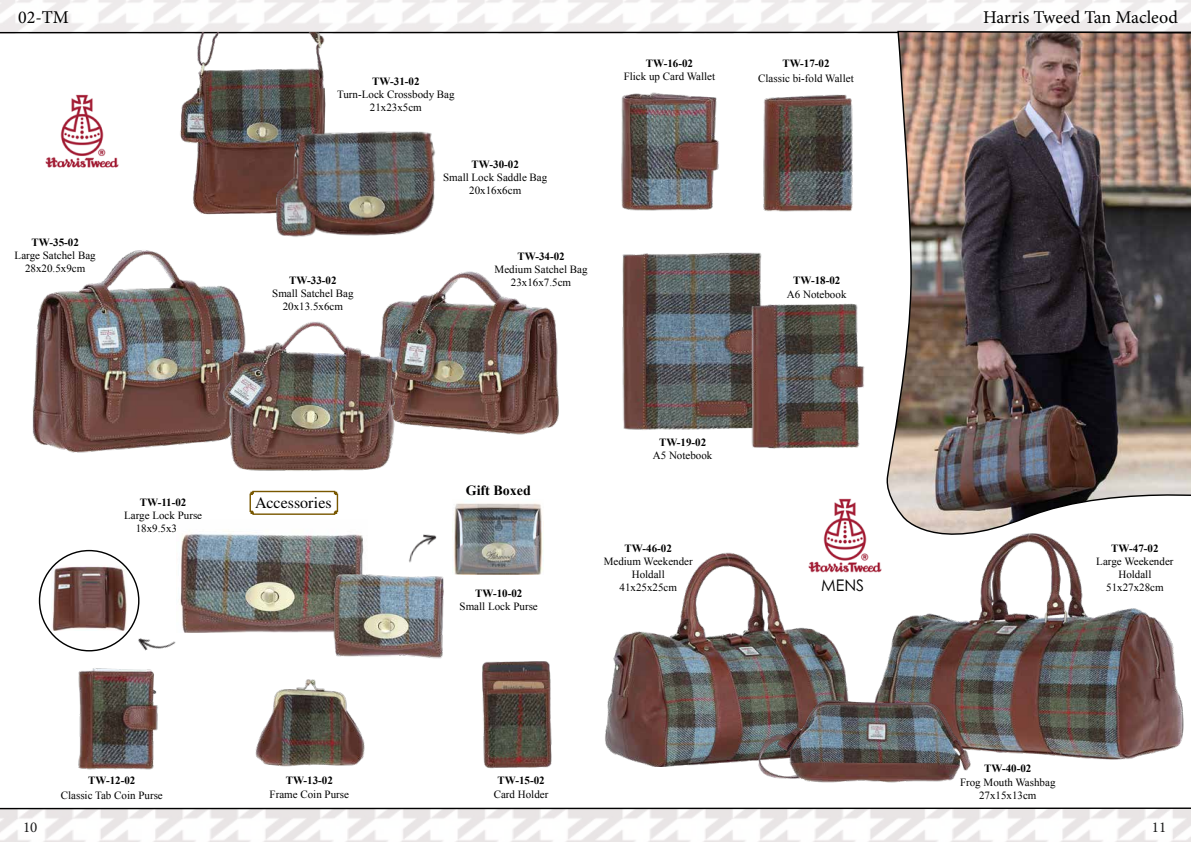
<style>
.page{position:relative;width:1191px;height:842px;background:#fff}
.page>*{position:absolute;margin:0;border:0;box-sizing:border-box;transform-origin:0 0}
.t1{font:18px "Minion Pro";letter-spacing:-.005em;color:#000}
.t2{font:16px "STIX General";color:#000}
.t3{font:300 16px "ST Heiti TC";color:#000}
.t4{font:15px "Minion Pro";color:#000}
.t5{font:700 14px "Times New Roman";color:#000}
.t6{font:11px/13.2px "Times New Roman";color:#000;text-align:center}
.t7{font:700 11px "Times New Roman";color:#000}
</style>
<div class="page">
<img style="left:255px;top:679px;width:110px;height:88px">
<img style="left:482px;top:661px;width:70px;height:108px">
<img style="left:78px;top:668px;width:80px;height:102px">
<img style="left:0;top:810px;width:1191px;height:32px">
<svg style="left:0;top:807px;width:1191px;height:3px;background:#888787"></svg>
<svg style="left:0;top:31px;width:1191px;height:3px;background:#757474"></svg>
<img style="left:170px;top:33px;width:222px;height:182px">
<img style="left:32px;top:250px;width:209px;height:203px">
<img style="left:387px;top:271px;width:172px;height:164px">
<img style="left:210px;top:308px;width:200px;height:163px">
<img style="left:275px;top:123px;width:161px;height:114px">
<img style="left:45px;top:94px;width:74px;height:74px">
<img style="left:180px;top:534px;width:184px;height:99px">
<img style="left:51px;top:554px;width:76px;height:77px">
<img style="left:452px;top:503px;width:91px;height:72px">
<img style="left:328px;top:561px;width:116px;height:98px">
<img style="left:133px;top:618px;width:49px;height:33px">
<img style="left:401px;top:534px;width:43px;height:37px">
<svg style="left:249px;top:490px;width:90px;height:25px"></svg>
<img style="left:621px;top:92px;width:98px;height:119px">
<img style="left:763px;top:94px;width:90px;height:118px">
<img style="left:622px;top:252px;width:140px;height:178px">
<img style="left:728px;top:299px;width:137px;height:150px">
<img style="left:605px;top:552px;width:241px;height:215px">
<img style="left:885px;top:557px;width:299px;height:203px">
<img style="left:753px;top:672px;width:222px;height:137px">
<img style="left:885px;top:32px;width:306px;height:525px">
<img style="left:804px;top:498px;width:78px;height:76px">
<h1 class="t1" style="left:18px;top:5px;width:52px">02-TM</h1>
<p class="t7" style="left:372px;top:74px;width:49px">TW-31-02</p>
<p class="t6" style="left:337px;top:88px;width:119px">Turn-Lock Crossbody Bag<br>21x23x5cm</p>
<p class="t7" style="left:471px;top:156px;width:49px">TW-30-02</p>
<p class="t6" style="left:443px;top:170px;width:106px">Small Lock Saddle Bag<br>20x16x6cm</p>
<p class="t7" style="left:32px;top:234px;width:49px">TW-35-02</p>
<p class="t6" style="left:15px;top:248px;width:83px">Large Satchel Bag<br>28x20.5x9cm</p>
<p class="t7" style="left:517px;top:248px;width:49px">TW-34-02</p>
<p class="t6" style="left:494px;top:262px;width:94px">Medium Satchel Bag</p>
<p class="t7" style="left:289px;top:273px;width:49px">TW-33-02</p>
<p class="t6" style="left:511px;top:276px;width:62px">23x16x7.5cm</p>
<p class="t6" style="left:272px;top:287px;width:83px">Small Satchel Bag<br>20x13.5x6cm</p>
<p class="t7" style="left:646px;top:56px;width:49px">TW-16-02</p>
<p class="t6" style="left:623px;top:70px;width:93px">Flick up Card Wallet</p>
<p class="t7" style="left:782px;top:56px;width:49px">TW-17-02</p>
<p class="t6" style="left:758px;top:72px;width:97px">Classic bi-fold Wallet</p>
<p class="t7" style="left:793px;top:273px;width:49px">TW-18-02</p>
<p class="t6" style="left:787px;top:287px;width:61px">A6 Notebook</p>
<h1 class="t1" style="left:983px;top:5px;width:196px">Harris Tweed Tan Macleod</h1>
<p class="t7" style="left:140px;top:494px;width:48px">TW-11-02</p>
<p class="t6" style="left:124px;top:508px;width:79px">Large Lock Purse<br>18x9.5x3cm</p>
<h2 class="t2" style="left:255px;top:491px;width:78px">Accessories</h2>
<p class="t5" style="left:466px;top:481px;width:66px">Gift Boxed</p>
<p class="t7" style="left:475px;top:585px;width:49px">TW-10-02</p>
<p class="t6" style="left:459px;top:599px;width:80px">Small Lock Purse</p>
<p class="t7" style="left:659px;top:435px;width:49px">TW-19-02</p>
<p class="t6" style="left:653px;top:449px;width:61px">A5 Notebook</p>
<p class="t7" style="left:624px;top:540px;width:49px">TW-46-02</p>
<p class="t6" style="left:603px;top:554px;width:91px">Medium Weekender<br>Holdall<br>41x25x25cm</p>
<p class="t7" style="left:1111px;top:540px;width:49px">TW-47-02</p>
<p class="t6" style="left:1096px;top:554px;width:79px">Large Weekender<br>Holdall</p>
<h2 class="t3" style="left:821px;top:572px;width:45px">MENS</h2>
<p class="t6" style="left:1106px;top:581px;width:59px">51x27x28cm</p>
<p class="t7" style="left:88px;top:773px;width:49px">TW-12-02</p>
<p class="t6" style="left:61px;top:789px;width:103px">Classic Tab Coin Purse</p>
<p class="t7" style="left:286px;top:773px;width:49px">TW-13-02</p>
<p class="t6" style="left:269px;top:787px;width:81px">Frame Coin Purse</p>
<p class="t7" style="left:497px;top:773px;width:49px">TW-15-02</p>
<p class="t6" style="left:494px;top:787px;width:56px">Card Holder</p>
<p class="t7" style="left:984px;top:761px;width:49px">TW-40-02</p>
<p class="t6" style="left:960px;top:775px;width:97px">Frog Mouth Washbag<br>27x15x13cm</p>
<h3 class="t4" style="left:23px;top:817px;width:16px">10</h3>
<h3 class="t4" style="left:1151px;top:817px;width:16px">11</h3>
</div>
